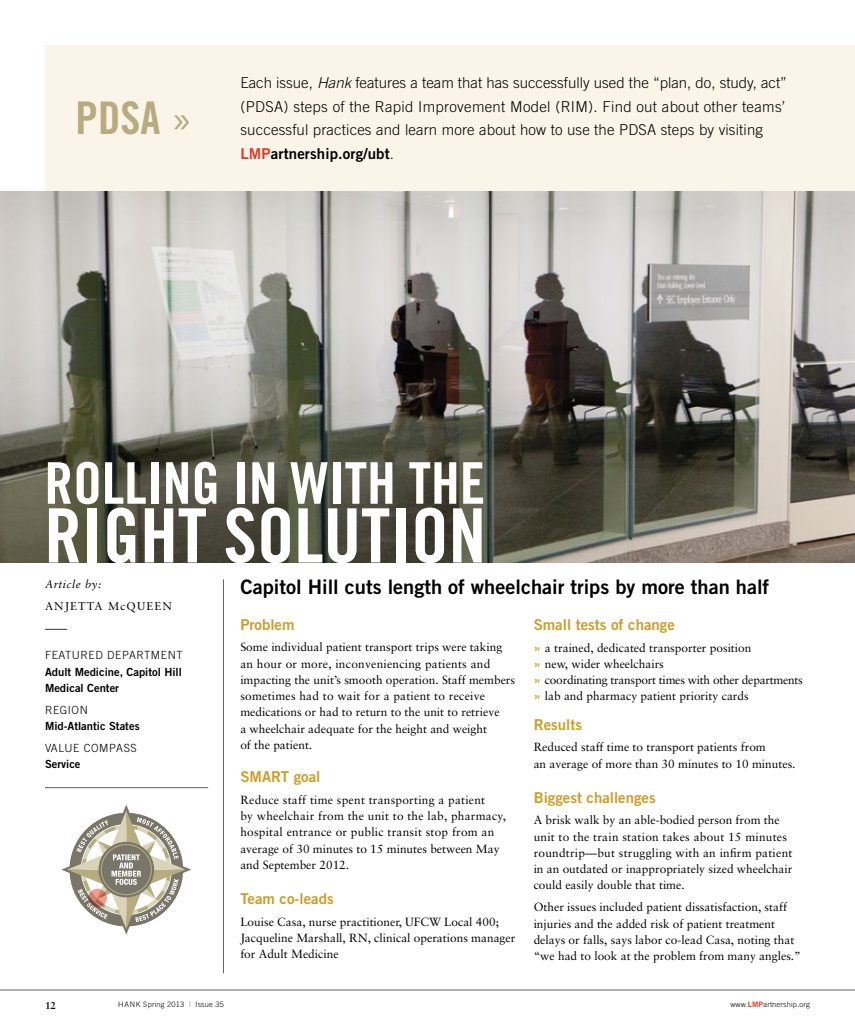
<style>
.page{position:relative;width:855px;height:1035px;background:#fff}
.page>*{position:absolute;margin:0;border:0;box-sizing:border-box;transform-origin:0 0}
.t1{font:75px "Trade Gothic LT Std Bd Cn 20";color:#fff}
.t2{font:57.5px "Trade Gothic LT Std Bd Cn 20";color:#fff}
.t3{font:45px "Trade Gothic LT Std Bd Cn 20";color:#b6ac7f}
.t4{font:20px "Trade Gothic LT Std Bd 2";color:#000}
.t5{font:300 15px/23.8px "Trade Gothic LT Std";letter-spacing:.01em;color:#000;text-align:justify}
.t6{font:15px "Trade Gothic LT Std Bd 2";color:#cd9d28}
.t7{font:15px "Trade Gothic LT Std Bd 2";letter-spacing:.01em;color:#000}
.t8{font:11.88px/16.2px "Sabon";color:#000}
.t9{font:11.88px/16.2px "Sabon";letter-spacing:.02em;color:#000}
.t10{font:11.25px/16.2px "Trade Gothic LT Std Bd 2";color:#000}
.t11{font:300 11.25px "Trade Gothic LT Std";letter-spacing:.05em;color:#000}
.t12{font:11.25px/21.9px "Sabon";letter-spacing:.1em;color:#000}
.t13{font:italic 11.25px "Sabon";letter-spacing:.05em;color:#000}
.t14{font:700 10px "Sabon";color:#000}
.t15{font:300 7.5px "Trade Gothic LT Std";letter-spacing:.025em;color:#000}
.s1{font-family:"Trade Gothic LT Std Cn 18"}
.s2{font-style:italic}
.s3{color:#e73723}
.s4{font-family:"Trade Gothic LT Std";font-weight:300}
.s5{font-family:"Trade Gothic LT Std Bd 2";color:#cd9d28}
.s6{color:#5f6060}
.s7{font-family:"Trade Gothic LT Std Bd 2";font-weight:400;color:#e73723}
</style>
<div class="page">
<hr style="left:0;top:990px;width:855px;height:1px;background:#5f6060">
<div style="left:45px;top:45px;width:810px;height:146px;background:#fbf4e8"></div>
<img style="left:0;top:191px;width:855px;height:371px">
<hr style="left:223px;top:579px;width:1px;height:394px;background:#5f6060">
<svg style="left:61px;top:805px;width:130px;height:130px"></svg>
<svg style="left:88px;top:889px;width:19px;height:18px"></svg>
<hr style="left:45px;top:787px;width:163px;height:1px;background:#5f6060">
<h3 class="t3" style="left:76px;top:91px;width:119px">PDSA <span class="s1">»</span></h3>
<p class="t5" style="left:240px;top:71px;width:548px">Each issue, <span class="s2">Hank</span> features a team that has successfully used the “plan, do, study, act” (PDSA) steps of the Rapid Improvement Model (RIM). Find out about other teams’ successful practices and learn more about how to use the PDSA steps by visiting</p>
<p class="t7" style="left:240px;top:144px;width:155px"><span class="s3">LMP</span>artnership.org/ubt<span class="s4">.</span></p>
<h2 class="t2" style="left:44px;top:448px;width:442px">ROLLING IN WITH THE</h2>
<h1 class="t1" style="left:44px;top:490px;width:443px">RIGHT SOLUTION</h1>
<p class="t13" style="left:45px;top:578px;width:58px">Article by:</p>
<p class="t12" style="left:45px;top:595px;width:128px">ANJETTA McQUEEN ——</p>
<p class="t11" style="left:45px;top:649px;width:139px">FEATU RED DEPARTMENT</p>
<p class="t10" style="left:45px;top:663px;width:138px">Adult Medicine, Capitol Hill<br>Medical Center</p>
<p class="t11" style="left:45px;top:703px;width:44px">REGION</p>
<p class="t10" style="left:45px;top:718px;width:96px">Mid-Atlantic States</p>
<p class="t11" style="left:45px;top:741px;width:93px">VALU E COMPASS</p>
<p class="t10" style="left:45px;top:756px;width:37px">Service</p>
<h3 class="t4" style="left:240px;top:574px;width:530px">Capitol Hill cuts length of wheelchair trips by more than half</h3>
<p class="t6" style="left:534px;top:615px;width:143px">Small tests of change</p>
<p class="t8" style="left:534px;top:639px;width:271px"><span class="s5">»</span> a trained, dedicated transporter position<br><span class="s5">»</span> new, wider wheelchairs<br><span class="s5">»</span> coordinating transport times with other departments <span class="s5">»</span> lab and pharmacy patient priority cards</p>
<p class="t6" style="left:534px;top:715px;width:50px">Results</p>
<p class="t8" style="left:534px;top:739px;width:263px">Reduced staff time to transport patients from<br>an average of more than 30 minutes to 10 minutes.</p>
<p class="t6" style="left:534px;top:788px;width:124px">Biggest challenges</p>
<p class="t8" style="left:534px;top:812px;width:260px">A brisk walk by an able-bodied person from the unit to the train station takes about 15 minutes roundtrip—but struggling with an infirm patient in an outdated or inappropriately sized wheelchair could easily double that time.</p>
<p class="t8" style="left:534px;top:899px;width:269px">Other issues included patient dissatisfaction, staff injuries and the added risk of patient treatment delays or falls, says labor co-lead Casa, noting that “we had to look at the problem from many angles.”</p>
<p class="t6" style="left:240px;top:615px;width:56px">Problem</p>
<p class="t8" style="left:240px;top:639px;width:276px">Some individual patient transport trips were taking an hour or more, inconveniencing patients and impacting the unit’s smooth operation. Staff members sometimes had to wait for a patient to receive medications or had to return to the unit to retrieve<br>a wheelchair adequate for the height and weight<br>of the patient.</p>
<p class="t6" style="left:240px;top:767px;width:82px">SMART goal</p>
<p class="t9" style="left:240px;top:792px;width:267px">Reduce staff time spent transporting a patient<br>by wheelchair from the unit to the lab, pharmacy, hospital entrance or public transit stop from an average of 30 minutes to 15 minutes between May and September 2012.</p>
<p class="t6" style="left:240px;top:889px;width:95px">Team co-leads</p>
<p class="t8" style="left:240px;top:913px;width:277px">Louise Casa, nurse practitioner, UFCW Local 400;<br>Jacqueline Marshall, RN, clinical operations manager for Adult Medicine</p>
<p class="t14" style="left:45px;top:999px;width:13px">12</p>
<p class="t15" style="left:118px;top:1000px;width:107px">HANK Spring 2013 <span class="s6">|</span> Issue 35</p>
<p class="t15" style="left:730px;top:1000px;width:81px">www.<span class="s7">LMP</span>artnership.org</p>
</div>
